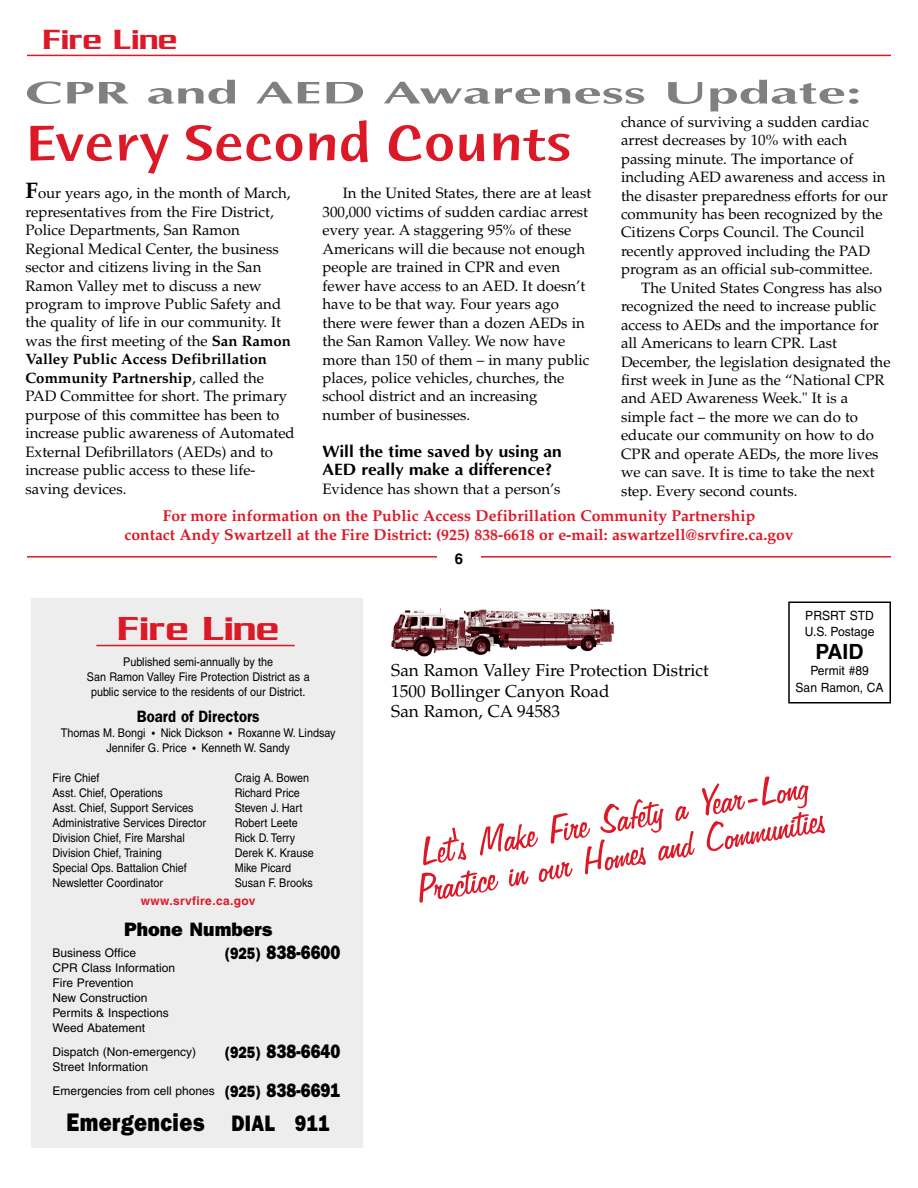
<style>
.page{position:relative;width:918px;height:1188px;background:#fff}
.page>*{position:absolute;margin:0;border:0;box-sizing:border-box;transform-origin:0 0}
.t1{font:500 54px "Humana Sans ITC";color:#dc1927;scale:1.1 1}
.t2{font:45px/36px "Freehand 575 BT Regular B";color:#dc1927}
.t3{font:36px "Serpentine ICG";color:#dc1927}
.t4{font:700 31.5px "Optima";color:#808080;scale:1.8 1}
.t5{font:30px "Serpentine ICG";color:#dc1927}
.t6{font:800 25.5px "Franklin Gothic";letter-spacing:.02em;color:#000;scale:.85 1}
.t7{font:700 21px "Helvetica";color:#000}
.t8{font:800 19.5px "Franklin Gothic";color:#000;scale:.85 1}
.t9{font:800 19.5px "Franklin Gothic";color:#000}
.t10{font:17.25px/20.2px "Palatino";color:#000}
.t11{font:700 16.5px/18.5px "Optima";color:#000;scale:1.05 1}
.t12{font:600 16.5px "Franklin Gothic";color:#000;scale:.9 1}
.t13{font:700 15.75px/18.5px "Palatino";color:#dc1927;text-align:center}
.t14{font:15px/18.5px "Palatino";color:#000}
.t15{font:700 15px "Helvetica";color:#000}
.t16{font:12.75px/16.5px "Helvetica";color:#000;scale:.95 1}
.t17{font:12px/15px "Helvetica";color:#000;text-align:center;scale:.9 1}
.t18{font:12px/15px "Helvetica";color:#000}
.t19{font:700 12px "Helvetica";letter-spacing:.03em;color:#dc1927}
.s1{font-weight:700;font-size:22.5px}
.s2{font-weight:700}
.s3{font-size:10.5px}
.s4{font-size:16.5px}
.s5{font-family:"Franklin Gothic";font-weight:800;font-size:16.5px}
.s6{font-family:"Franklin Gothic";font-weight:800;font-size:19.5px}
.s7{font-size:22.5px}
</style>
<div class="page">
<div style="left:32px;top:598px;width:331px;height:549px;background:#ededed"></div>
<img style="left:391px;top:608px;width:224px;height:49px">
<div style="left:788px;top:602px;width:103px;height:102px;border:2px solid #000"></div>
<hr style="left:27px;top:55px;width:864px;height:1px;background:#dc1927">
<hr style="left:27px;top:556px;width:864px;height:2px;background:#dc1927">
<div style="left:437px;top:546px;width:44px;height:27px;background:#fff"></div>
<hr style="left:96px;top:645px;width:199px;height:1px;background:#dc1927">
<h3 class="t5" style="left:43px;top:21px;width:136px">Fire Line</h3>
<h3 class="t4" style="left:26px;top:74px;width:466px">CPR and AED Awareness Update:</h3>
<h1 class="t1" style="left:26px;top:120px;width:499px">Every Second Counts</h1>
<p class="t14" style="left:26px;top:186px;width:271px"><span class="s1">F</span>our years ago, in the month of March, representatives from the Fire District, Police Departments, San Ramon Regional Medical Center, the business sector and citizens living in the San Ramon Valley met to discuss a new program to improve Public Safety and the quality of life in our community. It was the first meeting of the <span class="s2">San Ramon Valley Public Access Defibrillation Community Partnership</span>, called the PAD Committee for short. The primary purpose of this committee has been to increase public awareness of Automated External Defibrillators (AEDs) and to increase public access to these life&shy;saving devices.</p>
<p class="t14" style="left:323px;top:186px;width:270px;text-indent:20px">In the United States, there are at least 300,000 victims of sudden cardiac arrest every year. A staggering 95% of these Americans will die because not enough people are trained in CPR and even fewer have access to an AED. It doesn’t have to be that way. Four years ago there were fewer than a dozen AEDs in the San Ramon Valley. We now have more than 150 of them – in many public places, police vehicles, churches, the school district and an increasing number of businesses.</p>
<p class="t14" style="left:621px;top:114px;width:250px">chance of surviving a sudden cardiac</p>
<p class="t14" style="left:621px;top:133px;width:228px">arrest decreases by 10% with each</p>
<p class="t14" style="left:621px;top:151px;width:234px">passing minute. The importance of</p>
<p class="t14" style="left:621px;top:170px;width:266px">including AED awareness and access in</p>
<p class="t14" style="left:621px;top:188px;width:268px">the disaster preparedness efforts for our</p>
<p class="t14" style="left:621px;top:206px;width:263px">community has been recognized by the</p>
<p class="t14" style="left:621px;top:225px;width:245px">Citizens Corps Council. The Council</p>
<p class="t14" style="left:621px;top:243px;width:251px">recently approved including the PAD</p>
<p class="t14" style="left:621px;top:262px;width:253px">program as an official sub-committee.</p>
<p class="t14" style="left:641px;top:280px;width:242px">The United States Congress has also</p>
<p class="t14" style="left:621px;top:299px;width:257px">recognized the need to increase public</p>
<p class="t14" style="left:621px;top:317px;width:259px">access to AEDs and the importance for</p>
<p class="t14" style="left:621px;top:336px;width:218px">all Americans to learn CPR. Last</p>
<p class="t14" style="left:621px;top:354px;width:271px">December, the legislation designated the</p>
<p class="t14" style="left:621px;top:372px;width:265px">first week in June as the “National CPR</p>
<p class="t14" style="left:621px;top:391px;width:229px">and AED Awareness Week." It is a</p>
<p class="t14" style="left:621px;top:409px;width:239px">simple fact – the more we can do to</p>
<p class="t14" style="left:621px;top:428px;width:255px">educate our community on how to do</p>
<p class="t14" style="left:621px;top:446px;width:259px">CPR and operate AEDs, the more lives</p>
<p class="t14" style="left:621px;top:465px;width:255px">we can save. It is time to take the next</p>
<p class="t14" style="left:621px;top:483px;width:178px">step. Every second counts.</p>
<p class="t11" style="left:322px;top:442px;width:230px">Will the time saved by using an<br>AED really make a difference?</p>
<p class="t14" style="left:322px;top:481px;width:240px">Evidence has shown that a person’s</p>
<p class="t13" style="left:124px;top:509px;width:671px">For more information on the Public Access Defibrillation Community Partnership<br>contact Andy Swartzell at the Fire District: (925) 838-6618 or e-mail: aswartzell@srvfire.ca.gov</p>
<h3 class="t3" style="left:118px;top:606px;width:163px">Fire Line</h3>
<p class="t17" style="left:87px;top:656px;width:249px">Published semi-annually by the<br>San Ramon Valley Fire Protection District as a public service to the residents of our District.</p>
<p class="t12" style="left:137px;top:706px;width:138px">Board of Directors</p>
<p class="t17" style="left:61px;top:726px;width:307px">Thomas M. Bongi <span class="s3">•</span> Nick Dickson <span class="s3">•</span> Roxanne W. Lindsay<br>Jennifer G. Price <span class="s3">•</span> Kenneth W. Sandy</p>
<p class="t17" style="left:52px;top:771px;width:54px">Fire Chief</p>
<p class="t17" style="left:235px;top:771px;width:84px">Craig A. Bowen</p>
<p class="t17" style="left:52px;top:786px;width:124px">Asst. Chief, Operations</p>
<p class="t17" style="left:235px;top:786px;width:74px">Richard Price</p>
<p class="t17" style="left:52px;top:801px;width:158px">Asst. Chief, Support Services</p>
<p class="t17" style="left:235px;top:801px;width:77px">Steven J. Hart</p>
<p class="t17" style="left:52px;top:816px;width:172px">Administrative Services Director</p>
<p class="t17" style="left:235px;top:816px;width:72px">Robert Leete</p>
<p class="t17" style="left:52px;top:831px;width:149px">Division Chief, Fire Marshal</p>
<p class="t17" style="left:235px;top:831px;width:69px">Rick D. Terry</p>
<p class="t17" style="left:52px;top:846px;width:123px">Division Chief, Training</p>
<p class="t17" style="left:235px;top:846px;width:89px">Derek K. Krause</p>
<p class="t17" style="left:52px;top:861px;width:151px">Special Ops. Battalion Chief</p>
<p class="t17" style="left:235px;top:861px;width:64px">Mike Picard</p>
<p class="t17" style="left:52px;top:876px;width:124px">Newsletter Coordinator</p>
<p class="t17" style="left:235px;top:876px;width:88px">Susan F. Brooks</p>
<p class="t19" style="left:141px;top:896px;width:116px">www.srvfire.ca.gov</p>
<h3 class="t9" style="left:124px;top:918px;width:150px">Phone Numbers</h3>
<p class="t18" style="left:52px;top:947px;width:85px">Business Office</p>
<h3 class="t8" style="left:225px;top:941px;width:138px"><span class="s4">(925)</span> 838-6600</h3>
<p class="t18" style="left:52px;top:962px;width:124px">CPR Class Information<br>Fire Prevention<br>New Construction<br>Permits &amp; Inspections<br>Weed Abatement</p>
<p class="t18" style="left:52px;top:1046px;width:145px">Dispatch (Non-emergency)</p>
<h3 class="t8" style="left:225px;top:1040px;width:138px"><span class="s4">(925)</span> 838-6640</h3>
<p class="t18" style="left:52px;top:1056px;width:290px;line-height:24px">Street Information<br>Emergencies from cell phones <span class="s5">(925)</span> <span class="s6">838-6691</span></p>
<h3 class="t6" style="left:66px;top:1107px;width:312px">Emergencies <span class="s7">DIAL 911</span></h3>
<p class="t15" style="left:455px;top:552px;width:10px">6</p>
<p class="t10" style="left:391px;top:662px;width:319px">San Ramon Valley Fire Protection District<br>1500 Bollinger Canyon Road<br>San Ramon, CA 94583</p>
<p class="t16" style="left:805px;top:608px;width:75px">PRSRT STD<br>U.S. Postage</p>
<h3 class="t7" style="left:816px;top:643px;width:50px">PAID</h3>
<p class="t16" style="left:796px;top:664px;width:94px;text-align:center">Permit #89<br>San Ramon, CA</p>
<h2 class="t2" style="left:409px;top:841px;width:417px;rotate:-10deg">Let's Make Fire Safety a Year-Long<br>Practice in our Homes and Communities</h2>
</div>
